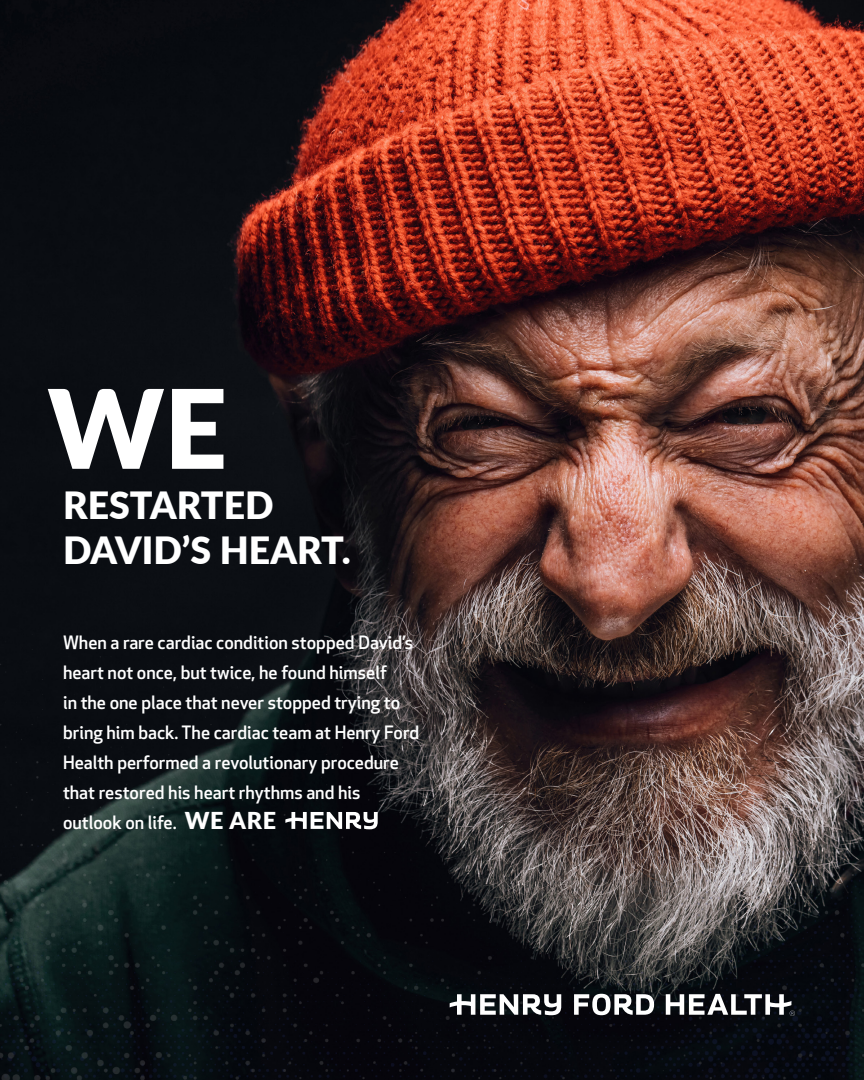
<style>
.page{position:relative;width:864px;height:1080px;background:#fff}
.page>*{position:absolute;margin:0;border:0;box-sizing:border-box;transform-origin:0 0}
.t1{font:900 109.65px "Lato";color:#fff}
.t2{font:900 37.5px/45px "Lato";color:#fff}
.t3{font:900 23.25px "Lato";color:#fff}
.t4{font:500 18px/30px "Apex New";color:#fff}
</style>
<div class="page">
<img style="left:0;top:0;width:864px;height:634px">
<img style="left:0;top:634px;width:864px;height:446px">
<svg style="left:450px;top:994px;width:345px;height:22px"></svg>
<p class="t1" style="left:48px;top:346px;width:181px">WE</p>
<p class="t2" style="left:63px;top:481px;width:289px">RESTARTED<br>DAVID’S HEART.</p>
<p class="t4" style="left:63px;top:627px;width:358px">When a rare cardiac condition stopped David’s heart not once, but twice, he found himself<br>in the one place that never stopped trying to bring him back. The cardiac team at Henry Ford Health performed a revolutionary procedure that restored his heart rhythms and his outlook on life.</p>
<p class="t3" style="left:185px;top:803px;width:93px">WE ARE</p>
</div>
